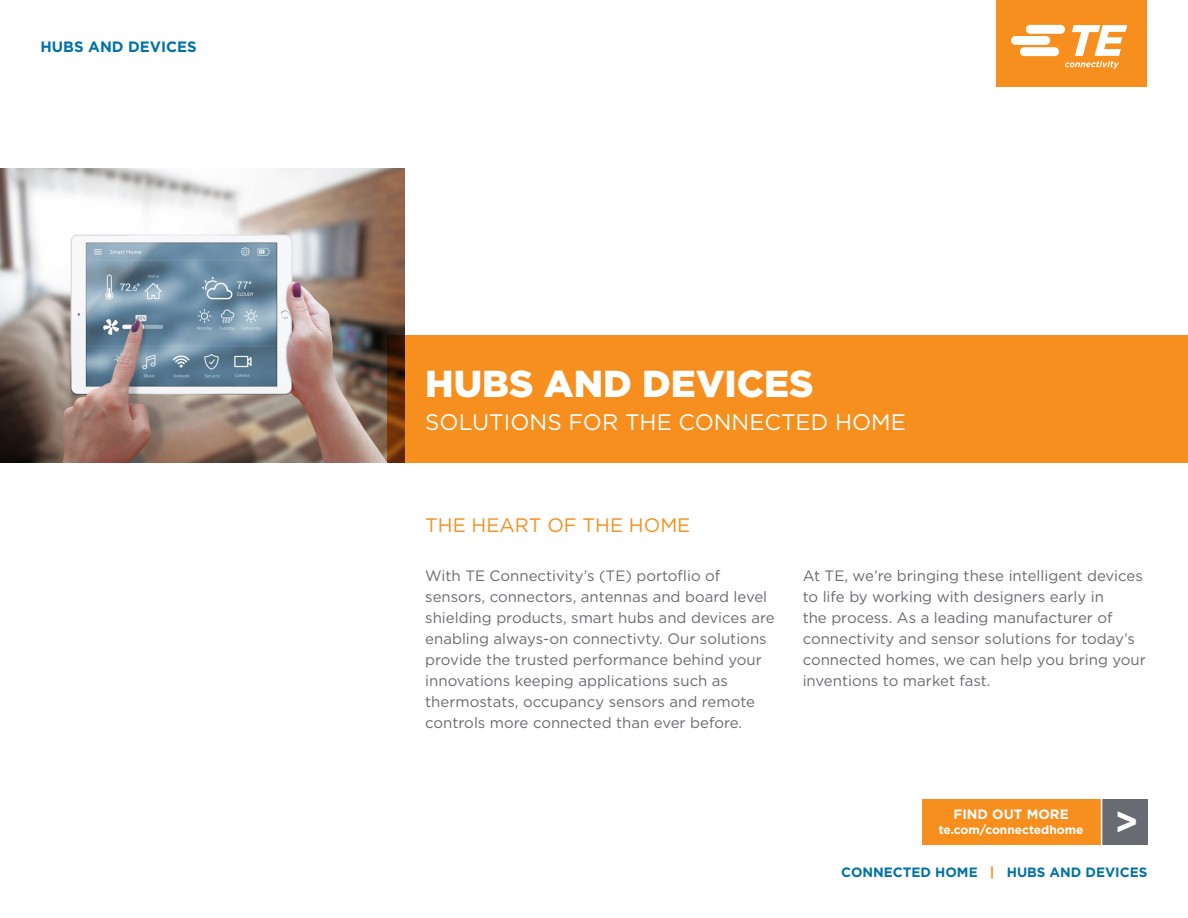
<style>
.page{position:relative;width:1188px;height:918px;background:#fff}
.page>*{position:absolute;margin:0;border:0;box-sizing:border-box;transform-origin:0 0}
.SS_Cover_Title{font:900 37.5px "Gotham";color:#fff}
.t1{font:700 37.5px "Gotham";color:#fff}
.SS_Cover_Title-2{font:22.5px "Gotham";color:#fff}
.SS_Cover_Headline{font:19.5px "Gotham";color:#f68f1e}
.SS_Body_Copy{font:15px/21px "Gotham";color:#696b73}
.SS_Cover_Footer{font:700 15px "Gotham";color:#0071a7}
.SS_Cover_Footer-2{font:700 13.5px "Gotham";color:#0071a7}
.Button_FIND_OUT_MORE{font:700 13.5px "Gotham";color:#fff}
.Button_te_com_xxxx{font:700 12px "Gotham";color:#fff}
.s1{color:#f68f1e}
</style>
<div class="page">
<img style="left:0;top:169px;width:405px;height:293px">
<div style="left:387px;top:335px;width:801px;height:127px;background:#f68f1e"></div>
<div style="left:922px;top:799px;width:180px;height:45px;background:#f68f1e"></div>
<div style="left:1102px;top:799px;width:46px;height:45px;background:#696b73"></div>
<hr style="left:1101px;top:789px;width:1px;height:62px;background:#fff">
<div style="left:996px;top:0;width:151px;height:87px;background:#f68f1e"></div>
<svg style="left:1011px;top:25px;width:116px;height:44px"></svg>
<p class="SS_Cover_Footer" style="left:40px;top:37px;width:158px">HUBS AND DEVICES</p>
<p class="SS_Cover_Title" style="left:425px;top:358px;width:390px">HUBS AND DEVICES</p>
<p class="SS_Cover_Title-2" style="left:425px;top:408px;width:482px">SOLUTIONS FOR THE CONNECTED HOME</p>
<p class="SS_Cover_Headline" style="left:425px;top:513px;width:267px">THE HEART OF THE HOME</p>
<p class="SS_Body_Copy" style="left:425px;top:565px;width:351px">With TE Connectivity’s (TE) portoflio of sensors, connectors, antennas and board level shielding products, smart hubs and devices are enabling always-on connectivty. Our solutions provide the trusted performance behind your innovations keeping applications such as thermostats, occupancy sensors and remote controls more connected than ever before.</p>
<p class="SS_Body_Copy" style="left:803px;top:565px;width:345px">At TE, we’re bringing these intelligent devices to life by working with designers early in<br>the process. As a leading manufacturer of connectivity and sensor solutions for today’s connected homes, we can help you bring your inventions to market fast.</p>
<p class="Button_FIND_OUT_MORE" style="left:954px;top:805px;width:117px">FIND OUT MORE</p>
<p class="Button_te_com_xxxx" style="left:939px;top:822px;width:146px">te.com/connectedhome</p>
<p class="t1" style="left:1114px;top:797px;width:25px">&gt;</p>
<p class="SS_Cover_Footer-2" style="left:841px;top:864px;width:308px">CONNECTED HOME <span class="s1">|</span> HUBS AND DEVICES</p>
</div>
